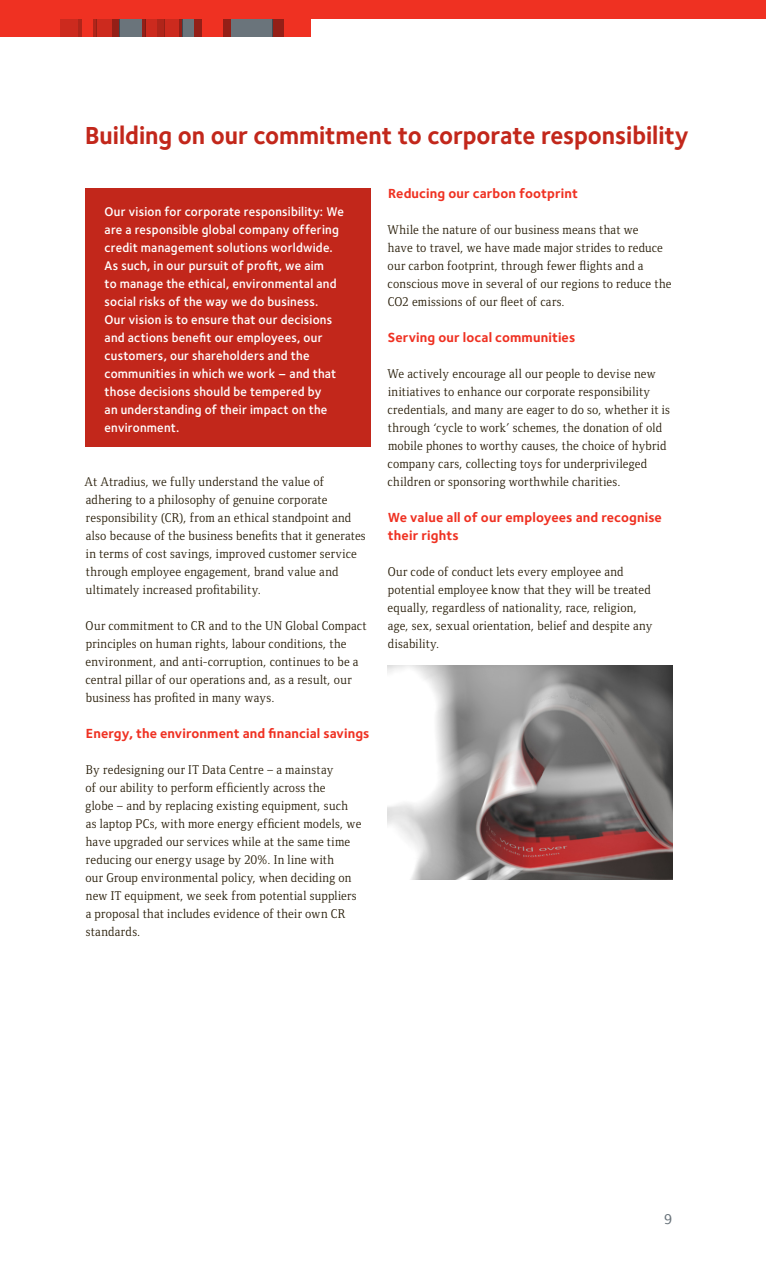
<style>
.page{position:relative;width:766px;height:1263px;background:#fff}
.page>*{position:absolute;margin:0;border:0;box-sizing:border-box;transform-origin:0 0}
.t1{font:700 25.5px "Foundry Sterling";letter-spacing:-.005em;color:#c2271b;scale:.95 1}
.t2{font:700 13.65px/18px "Foundry Sterling";letter-spacing:.01em;color:#ef3122}
.t3{font:13.5px "Lucida Sans";color:#6a747b}
.t4{font:13.05px/18px "Foundry Form Serif";letter-spacing:.02em;color:#251a05;scale:.95 1}
.t5{font:600 13.05px/18px "Foundry Sterling";letter-spacing:.02em;color:#fff;scale:.95 1}
</style>
<div class="page">
<div style="left:0;top:17px;width:310px;height:20px;background:#ef3122"></div>
<div style="left:119px;top:17px;width:23px;height:20px;background:#6a747b"></div>
<div style="left:231px;top:17px;width:41px;height:20px;background:#6a747b"></div>
<div style="left:182px;top:17px;width:12px;height:20px;background:#6a747b"></div>
<hr style="left:78px;top:17px;width:4px;height:20px;background:#b0251a">
<div style="left:60px;top:17px;width:18px;height:20px;background:#cc2a1e"></div>
<div style="left:97px;top:17px;width:15px;height:20px;background:#cc2a1e"></div>
<div style="left:146px;top:17px;width:11px;height:20px;background:#cc2a1e"></div>
<div style="left:164px;top:17px;width:15px;height:20px;background:#cc2a1e"></div>
<div style="left:112px;top:17px;width:7px;height:20px;background:#941f17"></div>
<div style="left:157px;top:17px;width:7px;height:20px;background:#b0251a"></div>
<div style="left:194px;top:17px;width:7px;height:20px;background:#941f17"></div>
<div style="left:272px;top:17px;width:11px;height:20px;background:#941f17"></div>
<div style="left:223px;top:17px;width:8px;height:20px;background:#941f17"></div>
<svg style="left:93px;top:19px;width:4px;height:18px"></svg>
<svg style="left:142px;top:19px;width:4px;height:18px"></svg>
<hr style="left:179px;top:17px;width:3px;height:20px;background:#9ea6ae">
<div style="left:0;top:0;width:765px;height:18px;background:#ef3122"></div>
<div style="left:85px;top:188px;width:285px;height:258px;background:#c2271b"></div>
<img style="left:387px;top:666px;width:285px;height:214px">
<h1 class="t1" style="left:85px;top:121px;width:637px">Building on our commitment to corporate responsibility</h1>
<p class="t5" style="left:105px;top:202px;width:253px">Our vision for corporate responsibility: We are a responsible global company offering credit management solutions worldwide.<br>As such, in our pursuit of profit, we aim<br>to manage the ethical, environmental and social risks of the way we do business.<br>Our vision is to ensure that our decisions and actions benefit our employees, our customers, our shareholders and the communities in which we work – and that those decisions should be tempered by<br>an understanding of their impact on the environment.</p>
<p class="t4" style="left:84px;top:472px;width:297px">At Atradius, we fully understand the value of adhering to a philosophy of genuine corporate responsibility (CR), from an ethical standpoint and also because of the business benefits that it generates in terms of cost savings, improved customer service through employee engagement, brand value and ultimately increased profitability.</p>
<p class="t4" style="left:85px;top:616px;width:297px">Our commitment to CR and to the UN Global Compact principles on human rights, labour conditions, the environment, and anti-corruption, continues to be a central pillar of our operations and, as a result, our business has profited in many ways.</p>
<p class="t2" style="left:86px;top:724px;width:285px">Energy, the environment and financial savings</p>
<p class="t4" style="left:85px;top:760px;width:292px">By redesigning our IT Data Centre – a mainstay<br>of our ability to perform efficiently across the<br>globe – and by replacing existing equipment, such as laptop PCs, with more energy efficient models, we have upgraded our services while at the same time reducing our energy usage by 20%. In line with<br>our Group environmental policy, when deciding on new IT equipment, we seek from potential suppliers a proposal that includes evidence of their own CR standards.</p>
<p class="t2" style="left:388px;top:184px;width:191px">Reducing our carbon footprint</p>
<p class="t4" style="left:387px;top:220px;width:300px">While the nature of our business means that we<br>have to travel, we have made major strides to reduce our carbon footprint, through fewer flights and a conscious move in several of our regions to reduce the CO2 emissions of our fleet of cars.</p>
<p class="t2" style="left:387px;top:328px;width:189px">Serving our local communities</p>
<p class="t4" style="left:387px;top:364px;width:299px">We actively encourage all our people to devise new initiatives to enhance our corporate responsibility credentials, and many are eager to do so, whether it is through ‘cycle to work’ schemes, the donation of old mobile phones to worthy causes, the choice of hybrid company cars, collecting toys for underprivileged children or sponsoring worthwhile charities.</p>
<p class="t2" style="left:387px;top:508px;width:276px">We value all of our employees and recognise their rights</p>
<p class="t4" style="left:387px;top:562px;width:280px">Our code of conduct lets every employee and potential employee know that they will be treated equally, regardless of nationality, race, religion, age, sex, sexual orientation, belief and despite any disability.</p>
<p class="t3" style="left:663px;top:1211px;width:10px">9</p>
</div>
